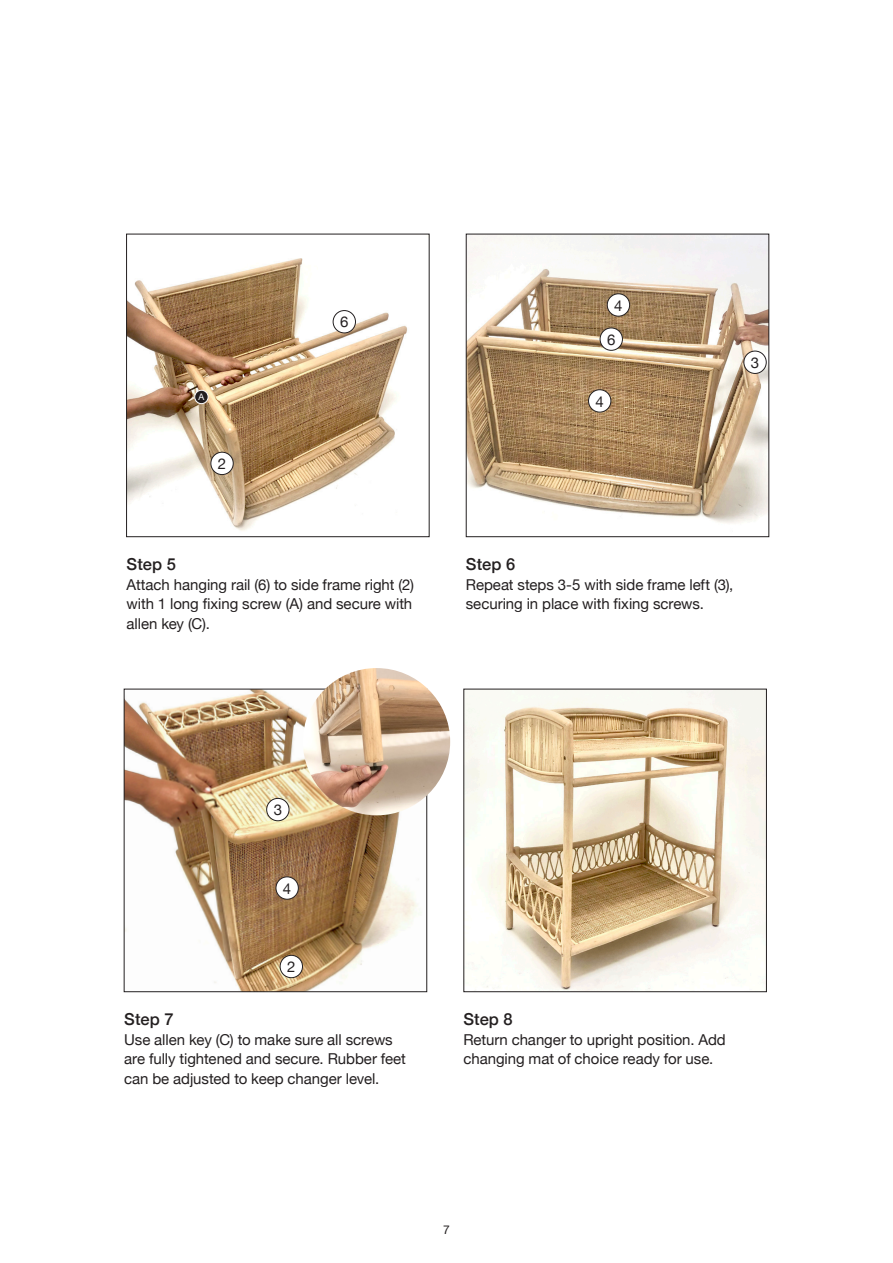
<style>
.page{position:relative;width:893px;height:1263px;background:#fff}
.page>*{position:absolute;margin:0;border:0;box-sizing:border-box;transform-origin:0 0}
.t1{font:500 16.5px "Helvetica Neue";letter-spacing:.005em;color:#231f20}
.t2{font:15px/19.5px "Helvetica Neue";letter-spacing:-.005em;color:#231f20}
.t3{font:12px "Helvetica Neue";color:#231f20}
.t4{font:9px "Helvetica Neue";color:#fff}
</style>
<div class="page">
<img style="left:126px;top:691px;width:299px;height:299px">
<div style="left:124px;top:689px;width:303px;height:303px;border:1px solid #231f20"></div>
<img style="left:128px;top:258px;width:279px;height:273px">
<div style="left:126px;top:234px;width:303px;height:303px;border:1px solid #231f20"></div>
<img style="left:466px;top:691px;width:299px;height:299px">
<div style="left:464px;top:689px;width:303px;height:303px;border:1px solid #231f20"></div>
<img style="left:468px;top:236px;width:299px;height:287px">
<div style="left:466px;top:234px;width:303px;height:303px;border:1px solid #231f20"></div>
<div style="left:607px;top:294px;width:23px;height:22px;background:#fff;border-radius:50%"></div>
<div style="left:607px;top:293px;width:23px;height:24px;border:1px solid #231f20;border-radius:50%"></div>
<div style="left:600px;top:328px;width:22px;height:22px;background:#fff;border-radius:50%"></div>
<div style="left:600px;top:328px;width:23px;height:23px;border:1px solid #231f20;border-radius:50%"></div>
<div style="left:195px;top:390px;width:13px;height:14px;background:#231f20;border-radius:50%"></div>
<div style="left:194px;top:390px;width:14px;height:14px;border:1px solid #fff;border-radius:50%"></div>
<div style="left:276px;top:877px;width:22px;height:22px;background:#fff;border-radius:50%"></div>
<div style="left:276px;top:876px;width:23px;height:24px;border:1px solid #231f20;border-radius:50%"></div>
<div style="left:211px;top:452px;width:22px;height:23px;background:#fff;border-radius:50%"></div>
<div style="left:210px;top:452px;width:24px;height:23px;border:1px solid #231f20;border-radius:50%"></div>
<div style="left:588px;top:390px;width:23px;height:22px;background:#fff;border-radius:50%"></div>
<div style="left:588px;top:389px;width:23px;height:23px;border:1px solid #231f20;border-radius:50%"></div>
<div style="left:280px;top:955px;width:22px;height:23px;background:#fff;border-radius:50%"></div>
<div style="left:280px;top:955px;width:23px;height:23px;border:1px solid #231f20;border-radius:50%"></div>
<div style="left:333px;top:311px;width:22px;height:22px;background:#fff;border-radius:50%"></div>
<div style="left:333px;top:310px;width:23px;height:23px;border:1px solid #231f20;border-radius:50%"></div>
<div style="left:744px;top:351px;width:22px;height:22px;background:#fff;border-radius:50%"></div>
<div style="left:743px;top:351px;width:24px;height:23px;border:1px solid #231f20;border-radius:50%"></div>
<div style="left:267px;top:798px;width:22px;height:23px;background:#fff;border-radius:50%"></div>
<div style="left:266px;top:798px;width:23px;height:23px;border:1px solid #231f20;border-radius:50%"></div>
<img style="left:303px;top:668px;width:147px;height:147px;border-radius:74px">
<p class="t4" style="left:198px;top:391px;width:7px">A</p>
<p class="t2" style="left:218px;top:455px;width:10px">2</p>
<p class="t2" style="left:340px;top:313px;width:10px">6</p>
<p class="t1" style="left:127px;top:551px;width:51px">Step 5</p>
<p class="t2" style="left:127px;top:576px;width:289px;text-align:justify">Attach hanging rail (6) to side frame right (2) with 1 long fixing screw (A) and secure with allen key (C).</p>
<p class="t2" style="left:614px;top:296px;width:10px">4</p>
<p class="t2" style="left:607px;top:331px;width:10px">6</p>
<p class="t2" style="left:595px;top:392px;width:10px">4</p>
<p class="t2" style="left:751px;top:354px;width:10px">3</p>
<p class="t1" style="left:466px;top:551px;width:51px">Step 6</p>
<p class="t2" style="left:466px;top:576px;width:269px">Repeat steps 3-5 with side frame left (3), securing in place with fixing screws.</p>
<p class="t2" style="left:274px;top:801px;width:10px">3</p>
<p class="t2" style="left:283px;top:879px;width:10px">4</p>
<p class="t2" style="left:287px;top:958px;width:10px">2</p>
<p class="t1" style="left:124px;top:1006px;width:51px">Step 7</p>
<p class="t2" style="left:124px;top:1031px;width:283px">Use allen key (C) to make sure all screws are fully tightened and secure. Rubber feet can be adjusted to keep changer level.</p>
<p class="t1" style="left:463px;top:1006px;width:51px">Step 8</p>
<p class="t2" style="left:463px;top:1031px;width:264px">Return changer to upright position. Add changing mat of choice ready for use.</p>
<p class="t3" style="left:443px;top:1221px;width:8px">7</p>
</div>
